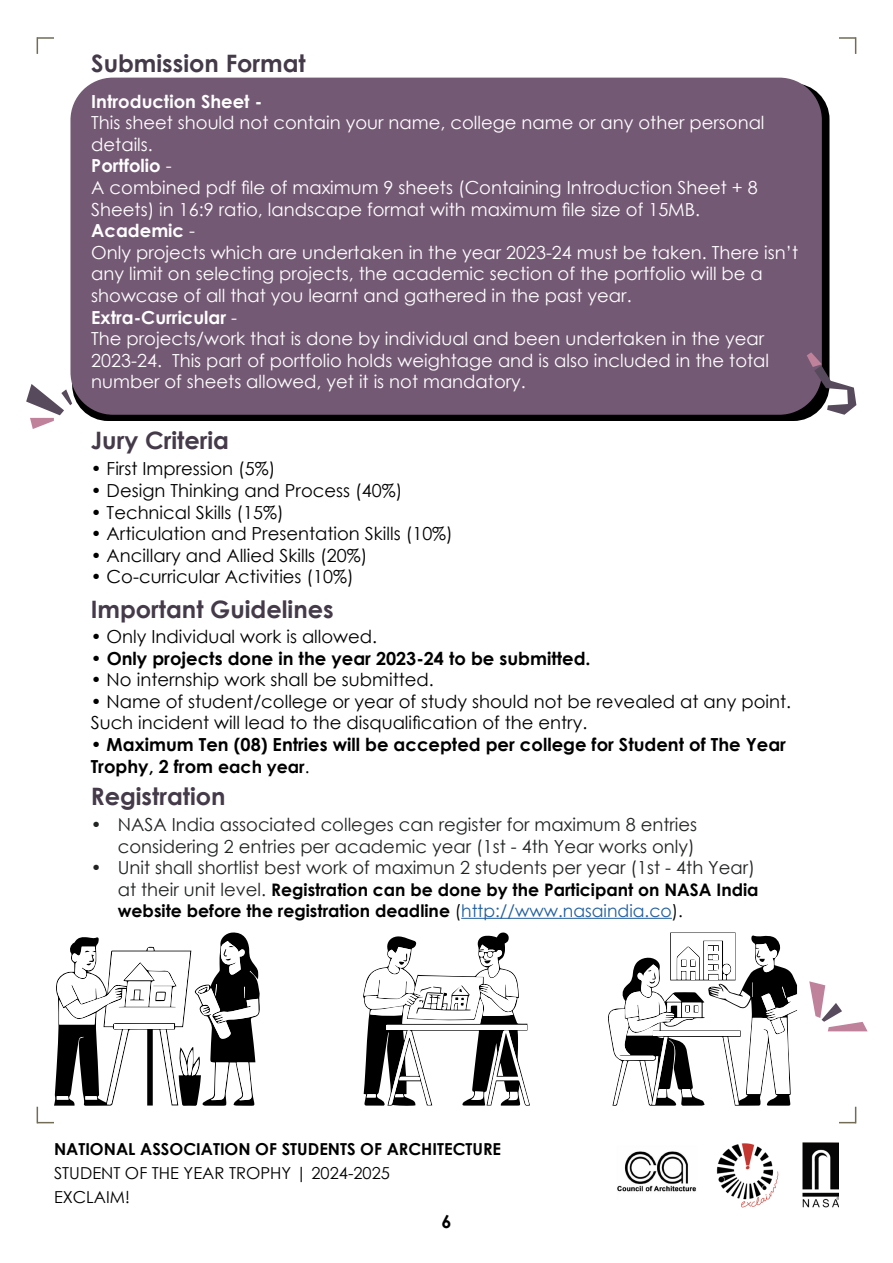
<style>
.page{position:relative;width:893px;height:1263px;background:#fff}
.page>*{position:absolute;margin:0;border:0;box-sizing:border-box;transform-origin:0 0}
.t1{font:700 24px "Century Gothic";color:#443a49}
.t2{font:18px/21.6px "Century Gothic";color:#fff}
.t3{font:18px/21.6px "Century Gothic";color:#000}
.t4{font:18px/21.6px "Century Gothic";color:#222423;text-align:right}
.t5{font:700 18px/21.6px "Century Gothic";color:#000}
.t6{font:700 18px "Century Gothic";color:#fff}
.t7{font:700 17.25px/20.7px "Century Gothic";color:#000}
.t8{font:700 16.5px "Century Gothic";color:#000}
.t9{font:16.5px/24px "Century Gothic";color:#000}
.s1{font-weight:700}
.s2{font-weight:400}
.s3{font-size:17.25px}
.s4{font-weight:400;font-size:17.25px}
.s5{font-weight:400;font-size:18px;color:#222423}
.s6{font-weight:400;color:#215e9e}
</style>
<div class="page">
<img style="left:802px;top:1142px;width:37px;height:66px">
<img style="left:716px;top:1143px;width:63px;height:65px">
<img style="left:617px;top:1151px;width:79px;height:41px">
<div style="left:72px;top:83px;width:757px;height:338px;background:#000;border-radius:36px"></div>
<div style="left:70px;top:78px;width:752px;height:337px;background:#745974;border-radius:43px"></div>
<svg style="left:37px;top:37px;width:17px;height:17px"></svg>
<svg style="left:839px;top:37px;width:17px;height:17px"></svg>
<svg style="left:839px;top:1107px;width:17px;height:16px"></svg>
<svg style="left:26px;top:384px;width:46px;height:45px"></svg>
<svg style="left:807px;top:352px;width:49px;height:63px"></svg>
<svg style="left:809px;top:981px;width:59px;height:50px"></svg>
<svg style="left:37px;top:932px;width:223px;height:191px"></svg>
<svg style="left:363px;top:932px;width:167px;height:174px"></svg>
<svg style="left:608px;top:932px;width:189px;height:174px"></svg>
<hr style="left:461px;top:918px;width:211px;height:1px;background:#215e9e">
<h1 class="t1" style="left:91px;top:45px;width:216px">Submission Format</h1>
<p class="t6" style="left:91px;top:87px;width:173px">Introduction Sheet -</p>
<p class="t2" style="left:91px;top:112px;width:708px">This sheet should not contain your name, college name or any other personal details.<br><span class="s1">Portfolio</span> -<br>A combined pdf file of maximum 9 sheets (Containing Introduction Sheet + 8<br>Sheets) in 16:9 ratio, landscape format with maximum file size of 15MB.<br><span class="s1">Academic</span> -<br>Only projects which are undertaken in the year 2023-24 must be taken. There isn’t any limit on selecting projects, the academic section of the portfolio will be a showcase of all that you learnt and gathered in the past year.<br><span class="s1">Extra-Curricular</span> -<br>The projects/work that is done by individual and been undertaken in the year 2023-24. This part of portfolio holds weightage and is also included in the total number of sheets allowed, yet it is not mandatory.</p>
<h1 class="t1" style="left:91px;top:422px;width:140px">Jury Criteria</h1>
<p class="t3" style="left:91px;top:458px;width:186px">• First Impression (5%)</p>
<p class="t3" style="left:91px;top:479px;width:313px">• Design Thinking and Process (40%)</p>
<p class="t3" style="left:91px;top:501px;width:194px">• Technical Skills (15%)</p>
<p class="t3" style="left:91px;top:523px;width:364px">• Articulation and Presentation Skills (10%)</p>
<p class="t3" style="left:91px;top:544px;width:278px">• Ancillary and Allied Skills (20%)</p>
<p class="t3" style="left:91px;top:566px;width:264px">• Co-curricular Activities (10%)</p>
<h1 class="t1" style="left:91px;top:591px;width:244px">Important Guidelines</h1>
<p class="t3" style="left:91px;top:625px;width:288px">• Only Individual work is allowed.</p>
<p class="t5" style="left:91px;top:646px;width:501px"><span class="s2">•</span> Only projects done in the year 2023-24 to be submitted.</p>
<p class="t3" style="left:91px;top:668px;width:345px">• No internship work shall be submitted.</p>
<p class="t3" style="left:91px;top:690px;width:702px">• Name of student/college or year of study should not be revealed at any point.<br>Such incident will lead to the disqualification of the entry.</p>
<p class="t5" style="left:91px;top:733px;width:697px"><span class="s2">•</span> Maximum Ten (08) Entries will be accepted per college for Student of The Year<br>Trophy, 2 from <span class="s3">each year</span><span class="s4">.</span></p>
<h1 class="t1" style="left:91px;top:778px;width:136px">Registration</h1>
<p class="t4" style="left:91px;top:813px;width:608px">• NASA India associated colleges can register for maximum 8 entries considering 2 entries per academic year (1st - 4th Year works only)</p>
<p class="t4" style="left:91px;top:857px;width:666px">• Unit shall shortlist best work of maximun 2 students per year (1st - 4th Year)</p>
<p class="t7" style="left:118px;top:878px;width:642px"><span class="s5">at their unit level.</span> Registration can be done by the Participant on NASA India website before the registration deadline <span class="s2">(</span><span class="s6">http://www.nasaindia.co</span><span class="s2">).</span></p>
<p class="t8" style="left:54px;top:1136px;width:449px">NATIONAL ASSOCIATION OF STUDENTS OF ARCHITECTURE</p>
<p class="t9" style="left:54px;top:1160px;width:338px">STUDENT OF THE YEAR TROPHY | 2024-2025<br>EXCLAIM!</p>
<p class="t5" style="left:441px;top:1209px;width:12px">6</p>
</div>
